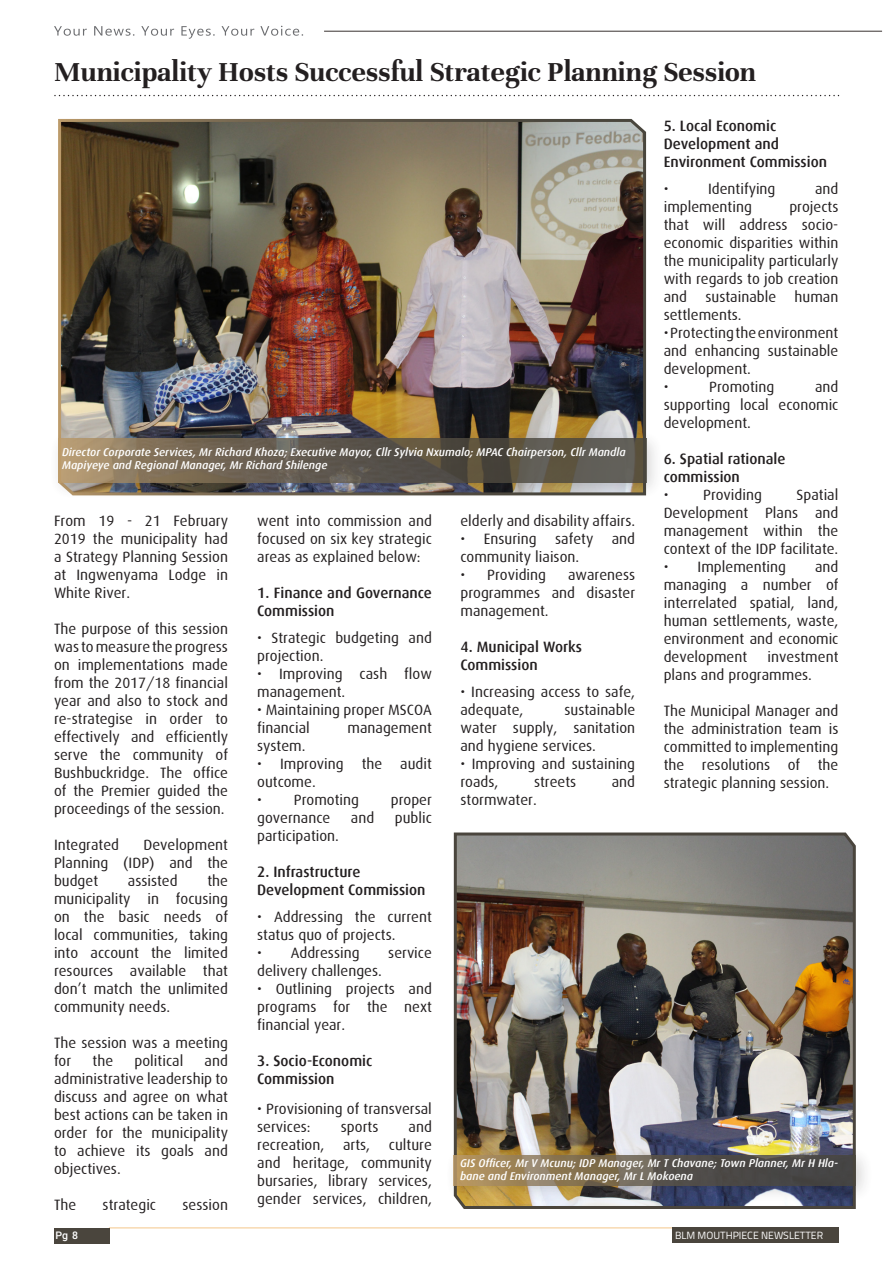
<style>
.page{position:relative;width:893px;height:1263px;background:#fff}
.page>*{position:absolute;margin:0;border:0;box-sizing:border-box;transform-origin:0 0}
.t1{font:700 30px "Unna";color:#231f20}
.t2{font:15px/18px "Dax";color:#231f20;text-align:justify}
.t3{font:500 15px/18px "Dax";color:#231f20}
.t4{font:italic 500 11.25px/13.5px "Dax";color:#fff}
.t5{font:10.5px "Titillium";color:#fff}
.t6{font:500 10.5px "Roboto";color:#fff}
</style>
<div class="page">
<hr style="left:109px;top:1227px;width:667px;height:1px;background:#f4c689">
<div style="left:672px;top:1228px;width:166px;height:15px;background:#4a453d"></div>
<svg style="left:54px;top:26px;width:33px;height:10px"></svg>
<svg style="left:94px;top:26px;width:40px;height:10px"></svg>
<svg style="left:141px;top:26px;width:33px;height:10px"></svg>
<svg style="left:181px;top:26px;width:34px;height:13px"></svg>
<svg style="left:222px;top:26px;width:32px;height:10px"></svg>
<svg style="left:260px;top:26px;width:43px;height:10px"></svg>
<hr style="left:324px;top:31px;width:558px;height:1px;background:#393230">
<div style="left:54px;top:1228px;width:56px;height:15px;background:#4a453d"></div>
<svg style="left:55px;top:95px;width:784px;height:1px"></svg>
<img style="left:58px;top:119px;width:589px;height:309px">
<div style="left:48px;top:428px;width:616px;height:73px;background:#231f20;opacity:.22"></div>
<svg style="left:58px;top:438px;width:588px;height:44px;background:#6b6151"></svg>
<img style="left:453px;top:832px;width:403px;height:377px">
<div style="left:444px;top:1145px;width:430px;height:59px;background:#231f20;opacity:.22"></div>
<svg style="left:454px;top:1155px;width:402px;height:30px;background:#6e6250"></svg>
<h1 class="t1" style="left:54px;top:54px;width:703px">Municipality Hosts Successful Strategic Planning Session</h1>
<p class="t3" style="left:664px;top:117px;width:165px">5. Local Economic<br>Development and<br>Environment Commission</p>
<p class="t2" style="left:664px;top:180px;width:6px">•</p>
<p class="t2" style="left:708px;top:180px;width:69px">Identifying</p>
<p class="t2" style="left:815px;top:180px;width:25px">and</p>
<p class="t2" style="left:664px;top:198px;width:90px">implementing</p>
<p class="t2" style="left:664px;top:198px;width:176px;text-indent:126px">projects that will address socio&shy;economic disparities within the municipality particularly with regards to job creation and sustainable human settlements.</p>
<p class="t2" style="left:664px;top:324px;width:176px;text-align:left">•Protectingtheenvironment and enhancing sustainable development.<br>•</p>
<p class="t2" style="left:664px;top:378px;width:176px;text-indent:151px">and supporting local economic development.</p>
<p class="t3" style="left:664px;top:450px;width:123px">6. Spatial rationale commission</p>
<p class="t2" style="left:664px;top:486px;width:100px">• Providing</p>
<p class="t2" style="left:709px;top:378px;width:67px">Promoting</p>
<p class="t4" style="left:62px;top:445px;width:565px">Director Corporate Services, Mr Richard Khoza; Executive Mayor, Cllr Sylvia Nxumalo; MPAC Chairperson, Cllr Mandla<br>Mapiyeye and Regional Manager, Mr Richard Shilenge</p>
<p class="t2" style="left:664px;top:486px;width:176px;text-indent:133px">Spatial Development Plans and management within the context of the IDP facilitate.</p>
<p class="t2" style="left:664px;top:558px;width:124px">• Implementing</p>
<p class="t2" style="left:54px;top:512px;width:176px">From 19 - 21 February 2019 the municipality had a Strategy Planning Session at Ingwenyama Lodge in White River.</p>
<p class="t2" style="left:54px;top:620px;width:176px">The purpose of this session was to measure the progress on implementations made from the 2017/18 financial year and also to stock and re-strategise in order to effectively and efficiently serve the community of Bushbuckridge. The office of the Premier guided the proceedings of the session.</p>
<p class="t2" style="left:54px;top:836px;width:67px">Integrated</p>
<p class="t2" style="left:257px;top:512px;width:176px">went into commission and focused on six key strategic areas as explained below:</p>
<p class="t3" style="left:257px;top:584px;width:176px">1. Finance and Governance<br>Commission</p>
<p class="t2" style="left:257px;top:629px;width:176px">• Strategic budgeting and projection.</p>
<p class="t2" style="left:257px;top:665px;width:176px">• Improving cash flow management.</p>
<p class="t2" style="left:257px;top:701px;width:176px">• Maintaining proper MSCOA financial</p>
<p class="t2" style="left:460px;top:512px;width:176px">elderly and disability affairs.</p>
<p class="t2" style="left:460px;top:530px;width:176px">• Ensuring safety and community liaison.</p>
<p class="t2" style="left:460px;top:566px;width:87px">• Providing</p>
<p class="t2" style="left:664px;top:558px;width:176px;text-indent:151px">and managing a number of interrelated spatial, land, human settlements, waste, environment and economic development</p>
<p class="t2" style="left:460px;top:566px;width:176px;text-indent:108px">awareness programmes and disaster management.</p>
<p class="t3" style="left:460px;top:638px;width:123px">4. Municipal Works<br>Commission</p>
<p class="t2" style="left:460px;top:683px;width:176px">• Increasing access to safe, adequate,</p>
<p class="t2" style="left:664px;top:648px;width:176px;text-indent:104px">investment plans and programmes.</p>
<p class="t2" style="left:664px;top:702px;width:176px">The Municipal Manager and the administration team is committed to implementing the resolutions of the strategic planning session.</p>
<p class="t2" style="left:460px;top:701px;width:176px;text-indent:104px">sustainable water supply, sanitation and hygiene services.</p>
<p class="t2" style="left:460px;top:755px;width:176px">• Improving and sustaining roads,</p>
<p class="t2" style="left:347px;top:719px;width:86px">management</p>
<p class="t2" style="left:257px;top:737px;width:50px">system.</p>
<p class="t2" style="left:257px;top:755px;width:176px">• Improving the audit outcome.</p>
<p class="t2" style="left:257px;top:791px;width:103px">• Promoting</p>
<p class="t2" style="left:391px;top:791px;width:43px">proper</p>
<p class="t2" style="left:257px;top:809px;width:75px">governance</p>
<p class="t2" style="left:351px;top:809px;width:25px">and</p>
<p class="t2" style="left:395px;top:809px;width:39px">public</p>
<p class="t2" style="left:257px;top:827px;width:83px">participation.</p>
<p class="t3" style="left:257px;top:863px;width:170px">2. Infrastructure<br>Development Commission</p>
<p class="t2" style="left:257px;top:908px;width:176px">• Addressing the current status quo of projects.</p>
<p class="t2" style="left:257px;top:944px;width:104px">• Addressing</p>
<p class="t2" style="left:388px;top:944px;width:45px">service</p>
<p class="t2" style="left:257px;top:962px;width:126px">delivery challenges.</p>
<p class="t2" style="left:257px;top:980px;width:176px">• Outlining projects and programs for the next financial year.</p>
<p class="t3" style="left:257px;top:1052px;width:117px">3. Socio-Economic<br>Commission</p>
<p class="t2" style="left:257px;top:1100px;width:176px">• Provisioning of transversal services:</p>
<p class="t2" style="left:534px;top:773px;width:44px">streets</p>
<p class="t2" style="left:612px;top:773px;width:25px">and</p>
<p class="t2" style="left:460px;top:791px;width:78px">stormwater.</p>
<p class="t2" style="left:54px;top:836px;width:176px;text-indent:90px">Development Planning (IDP) and the budget</p>
<p class="t2" style="left:54px;top:872px;width:176px;text-indent:153px">the municipality in focusing on the basic needs of local communities, taking into account the limited resources available that don’t match the unlimited community needs.</p>
<p class="t2" style="left:54px;top:1034px;width:176px">The session was a meeting for</p>
<p class="t2" style="left:128px;top:872px;width:51px">assisted</p>
<p class="t2" style="left:54px;top:1052px;width:176px;text-indent:151px">and administrative leadership to discuss and agree on what best actions can be taken in order for the municipality to achieve its goals and objectives.</p>
<p class="t2" style="left:54px;top:1196px;width:24px">The</p>
<p class="t2" style="left:103px;top:1196px;width:55px">strategic</p>
<p class="t2" style="left:183px;top:1196px;width:47px">session</p>
<p class="t2" style="left:93px;top:1052px;width:22px">the</p>
<p class="t2" style="left:135px;top:1052px;width:50px">political</p>
<p class="t2" style="left:257px;top:1118px;width:176px;text-indent:151px">and recreation, arts, culture and heritage, community bursaries, library services, gender services, children,</p>
<p class="t2" style="left:341px;top:1118px;width:39px">sports</p>
<p class="t4" style="left:460px;top:1156px;width:379px">GIS Officer, Mr V Mcunu; IDP Manager, Mr T Chavane; Town Planner, Mr H Hla&shy;bane and Environment Manager, Mr L Mokoena</p>
<p class="t6" style="left:56px;top:1228px;width:24px">Pg 8</p>
<p class="t5" style="left:675px;top:1228px;width:150px">BLM MOUTHPIECE NEWSLETTER</p>
</div>
